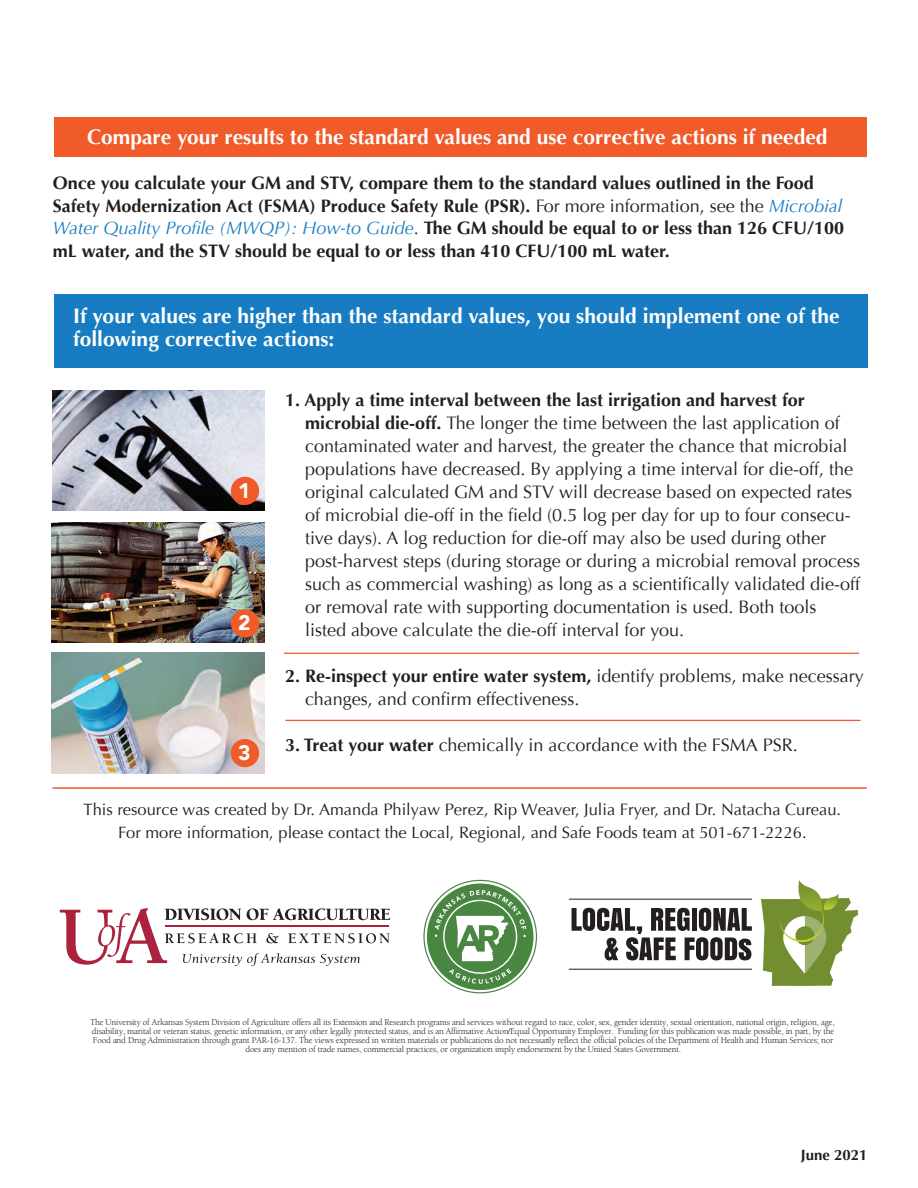
<style>
.page{position:relative;width:918px;height:1188px;background:#fff}
.page>*{position:absolute;margin:0;border:0;box-sizing:border-box;transform-origin:0 0}
.t1{font:700 21px/22.5px "Optima";color:#fff}
.t2{font:900 21px "Avenir";color:#fff}
.t3{font:18px/23px "Optima";color:#231f20}
.t4{font:700 18px/22.5px "Optima";color:#231f20}
.t5{font:16.5px/22.5px "Optima";color:#231f20;text-align:center}
.t6{font:700 15px "Optima";color:#231f20}
.t7{font:9px/9px "Berkeley";letter-spacing:-.02em;color:#231f20;text-align:center}
.s1{font-weight:400}
.s2{font-weight:400;font-style:italic;color:#177cc1}
.s3{font-weight:700}
.s4{font-style:inherit}
</style>
<div class="page">
<hr style="left:52px;top:787px;width:815px;height:2px;background:#f15a29">
<hr style="left:285px;top:720px;width:576px;height:1px;background:#f15a29">
<hr style="left:284px;top:653px;width:575px;height:1px;background:#f15a29">
<div style="left:55px;top:117px;width:812px;height:39px;background:#f15a29"></div>
<div style="left:54px;top:294px;width:813px;height:73px;background:#177cc1"></div>
<img style="left:51px;top:522px;width:214px;height:121px">
<img style="left:51px;top:653px;width:214px;height:120px">
<img style="left:52px;top:390px;width:213px;height:121px">
<div style="left:231px;top:477px;width:28px;height:28px;background:#f15a29;border-radius:50%"></div>
<div style="left:231px;top:609px;width:28px;height:29px;background:#f15a29;border-radius:50%"></div>
<div style="left:231px;top:739px;width:28px;height:28px;background:#f15a29;border-radius:50%"></div>
<svg style="left:60px;top:908px;width:330px;height:58px"></svg>
<svg style="left:423px;top:880px;width:114px;height:113px"></svg>
<svg style="left:572px;top:908px;width:180px;height:52px"></svg>
<hr style="left:569px;top:899px;width:183px;height:1px;background:#231f20">
<hr style="left:569px;top:969px;width:183px;height:1px;background:#231f20">
<svg style="left:761px;top:880px;width:97px;height:106px"></svg>
<p class="t1" style="left:87px;top:126px;width:742px">Compare your results to the standard values and use corrective actions if needed</p>
<p class="t4" style="left:53px;top:172px;width:793px">Once you calculate your GM and STV, compare them to the standard values outlined in the Food Safety Modernization Act (FSMA) Produce Safety Rule (PSR). <span class="s1">For more information, see the</span> <span class="s2">Microbial Water Quality Profile (MWQP): How-to Guide</span><span class="s1">.</span> The GM should be equal to or less than 126 CFU/100 mL water, and the STV should be equal to or less than 410 CFU/100 mL water.</p>
<p class="t1" style="left:73px;top:305px;width:768px">If your values are higher than the standard values, you should implement one of the following corrective actions:</p>
<p class="t2" style="left:238px;top:472px;width:14px">1</p>
<p class="t2" style="left:238px;top:605px;width:14px">2</p>
<p class="t2" style="left:238px;top:735px;width:14px">3</p>
<p class="t3" style="left:305px;top:388px;width:557px;text-indent:-20px"><span class="s3">1. Apply a time interval between the last irrigation and harvest for microbial die-off.</span> The longer the time between the last application of contaminated water and harvest, the greater the chance that microbial populations have decreased. By applying a time interval for die-off, the original calculated GM and STV will decrease based on expected rates of microbial die-off in the field (0.5 log per day for up to four consecu&shy;tive days). A log reduction for die-off may also be used during other post-harvest steps (during storage or during a microbial removal process such as commercial washing) as long as a scientifically validated die-off or removal rate with supporting documentation is used. Both tools listed above calculate the die-off interval for you.</p>
<p class="t3" style="left:305px;top:665px;width:560px;text-indent:-20px"><span class="s3">2. Re-inspect your entire water system,</span> identify problems, make necessary changes, and confirm effectiveness.</p>
<p class="t3" style="left:285px;top:734px;width:514px"><span class="s3">3. Treat your water</span> chemically in accordance with the FSMA PSR.</p>
<p class="t5" style="left:84px;top:798px;width:759px">This resource was created by <span class="s4">Dr. Amanda Philyaw Perez, Rip Weaver, Julia Fryer, and Dr. Natacha Cureau</span>.<br>For more information, please contact the Local, Regional, and Safe Foods team at 501-671-2226.</p>
<p class="t7" style="left:90px;top:1018px;width:746px">The University of Arkansas System Division of Agriculture offers all its Extension and Research programs and services without regard to race, color, sex, gender identity, sexual orientation, national origin, religion, age, disability, marital or veteran status, genetic information, or any other legally protected status, and is an Affirmative Action/Equal Opportunity Employer. Funding for this publication was made possible, in part, by the Food and Drug Administration through grant PAR-16-137. The views expressed in written materials or publications do not necessarily reflect the official policies of the Department of Health and Human Services; nor does any mention of trade names, commercial practices, or organization imply endorsement by the United States Government.</p>
<p class="t6" style="left:801px;top:1146px;width:68px">June 2021</p>
</div>
